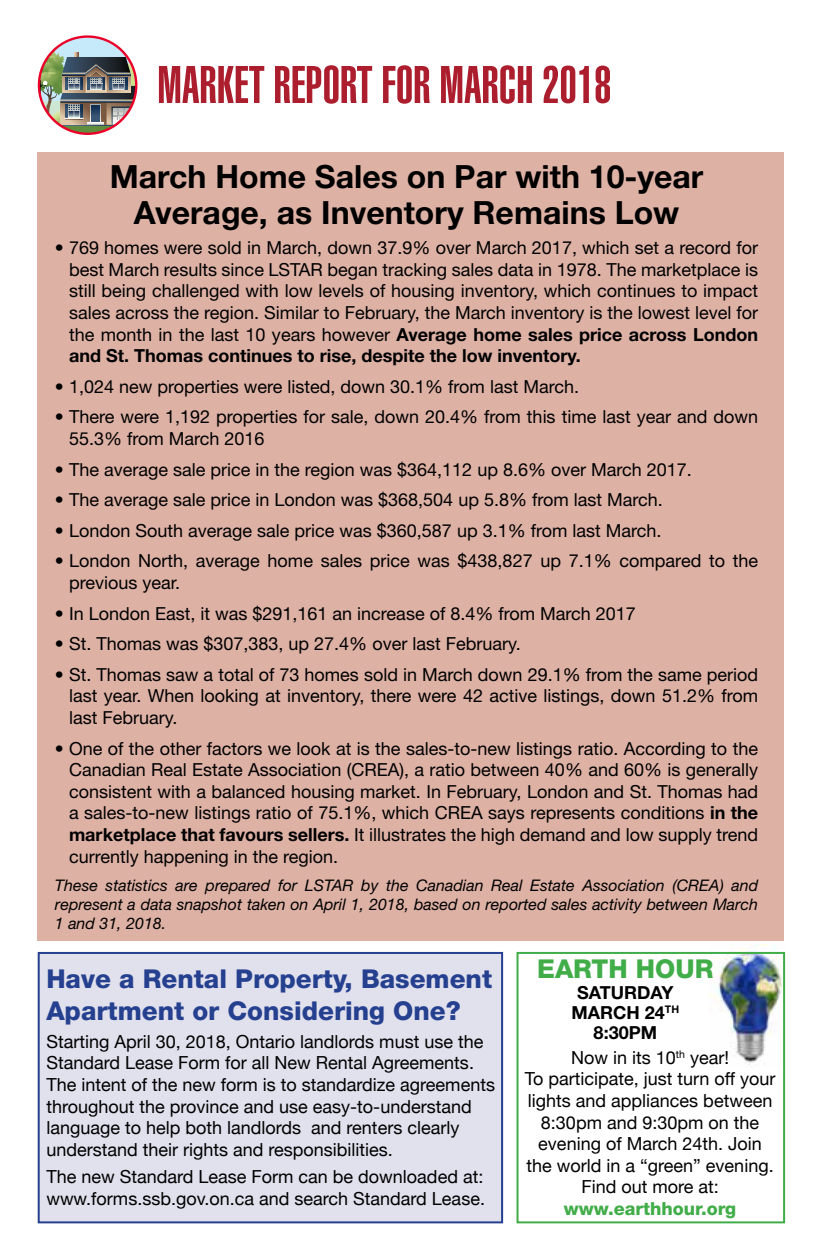
<style>
.page{position:relative;width:817px;height:1260px;background:#fff}
.page>*{position:absolute;margin:0;border:0;box-sizing:border-box;transform-origin:0 0}
.t1{font:900 extra-condensed 52px "Helvetica";color:#ac1e2d}
.t2{font:700 32px/36px "Helvetica Neue";color:#000;text-align:center}
.t3{font:800 26px/32px "Helvetica Neue";color:#25408f}
.t4{font:800 26px "Helvetica Neue";color:#41ad49}
.t5{font:18px/21.6px "Helvetica Neue";color:#000;text-align:justify}
.t6{font:18px/21.6px "Helvetica Neue";color:#000}
.t7{font:700 18px/20px "Helvetica Neue";color:#000;text-align:center}
.t8{font:800 18px "Helvetica Neue";color:#41ad49}
.t9{font:italic 16px/19.2px "Helvetica Neue";color:#000;text-align:justify}
.s1{font-weight:700}
</style>
<div class="page">
<img style="left:709px;top:944px;width:75px;height:121px">
<div style="left:38px;top:952px;width:465px;height:271px;background:#e1e0ed;border:2px solid #25408f"></div>
<div style="left:38px;top:152px;width:746px;height:788px;background:#deb1a5"></div>
<svg style="left:51px;top:38px;width:73px;height:13px"></svg>
<img style="left:39px;top:51px;width:97px;height:81px">
<div style="left:38px;top:35px;width:99px;height:100px;border:2px solid #ea0029;border-radius:50%"></div>
<div style="left:516px;top:952px;width:269px;height:271px;border:2px solid #41ad49"></div>
<h1 class="t1" style="left:157px;top:55px;width:456px">MARKET REPORT FOR MARCH 2018</h1>
<h2 class="t2" style="left:110px;top:157px;width:595px">March Home Sales on Par with 10-year<br>Average, as Inventory Remains Low</h2>
<p class="t5" style="left:69px;top:237px;width:690px;text-indent:-14px">• 769 homes were sold in March, down 37.9% over March 2017, which set a record for best March results since LSTAR began tracking sales data in 1978. The marketplace is still being challenged with low levels of housing inventory, which continues to impact sales across the region. Similar to February, the March inventory is the lowest level for the month in the last 10 years however <span class="s1">Average home sales price across London and St. Thomas continues to rise, despite the low inventory.</span></p>
<p class="t5" style="left:55px;top:375px;width:525px">• 1,024 new properties were listed, down 30.1% from last March.</p>
<p class="t5" style="left:69px;top:406px;width:690px;text-indent:-14px">• There were 1,192 properties for sale, down 20.4% from this time last year and down<br>55.3% from March 2016</p>
<p class="t5" style="left:55px;top:458px;width:638px">• The average sale price in the region was $364,112 up 8.6% over March 2017.</p>
<p class="t5" style="left:55px;top:489px;width:609px">• The average sale price in London was $368,504 up 5.8% from last March.</p>
<p class="t5" style="left:55px;top:519px;width:608px">• London South average sale price was $360,587 up 3.1% from last March.</p>
<p class="t5" style="left:69px;top:550px;width:690px;text-indent:-14px">• London North, average home sales price was $438,827 up 7.1% compared to the previous year.</p>
<p class="t5" style="left:55px;top:602px;width:582px">• In London East, it was $291,161 an increase of 8.4% from March 2017</p>
<p class="t5" style="left:55px;top:633px;width:467px">• St. Thomas was $307,383, up 27.4% over last February.</p>
<p class="t5" style="left:69px;top:663px;width:690px;text-indent:-14px">• St. Thomas saw a total of 73 homes sold in March down 29.1% from the same period last year. When looking at inventory, there were 42 active listings, down 51.2% from last February.</p>
<p class="t5" style="left:69px;top:737px;width:690px;text-indent:-14px">• One of the other factors we look at is the sales-to-new listings ratio. According to the Canadian Real Estate Association (CREA), a ratio between 40% and 60% is generally consistent with a balanced housing market. In February, London and St. Thomas had a sales-to-new listings ratio of 75.1%, which CREA says represents conditions <span class="s1">in the marketplace that favours sellers.</span> It illustrates the high demand and low supply trend currently happening in the region.</p>
<p class="t9" style="left:55px;top:875px;width:704px">These statistics are prepared for LSTAR by the Canadian Real Estate Association (CREA) and represent a data snapshot taken on April 1, 2018, based on reported sales activity between March 1 and 31, 2018.</p>
<h3 class="t3" style="left:46px;top:963px;width:447px">Have a Rental Property, Basement<br>Apartment or Considering One?</h3>
<p class="t6" style="left:46px;top:1030px;width:450px">Starting April 30, 2018, Ontario landlords must use the Standard Lease Form for all New Rental Agreements.<br>The intent of the new form is to standardize agreements throughout the province and use easy-to-understand language to help both landlords and renters clearly understand their rights and responsibilities.</p>
<p class="t6" style="left:46px;top:1166px;width:440px">The new Standard Lease Form can be downloaded at: www.forms.ssb.gov.on.ca and search Standard Lease.</p>
<h3 class="t4" style="left:537px;top:953px;width:178px">EARTH HOUR</h3>
<p class="t7" style="left:571px;top:982px;width:109px">SATURDAY<br>MARCH 24<sup>TH<br></sup>8:30PM</p>
<p class="t6" style="left:524px;top:1046px;width:252px;text-align:center">Now in its 10<sup>th</sup> year!<br>To participate, just turn off your lights and appliances between<br>8:30pm and 9:30pm on the evening of March 24th. Join the world in a “green” evening.<br>Find out more at:</p>
<p class="t8" style="left:564px;top:1198px;width:174px">www.earthhour.org</p>
</div>
